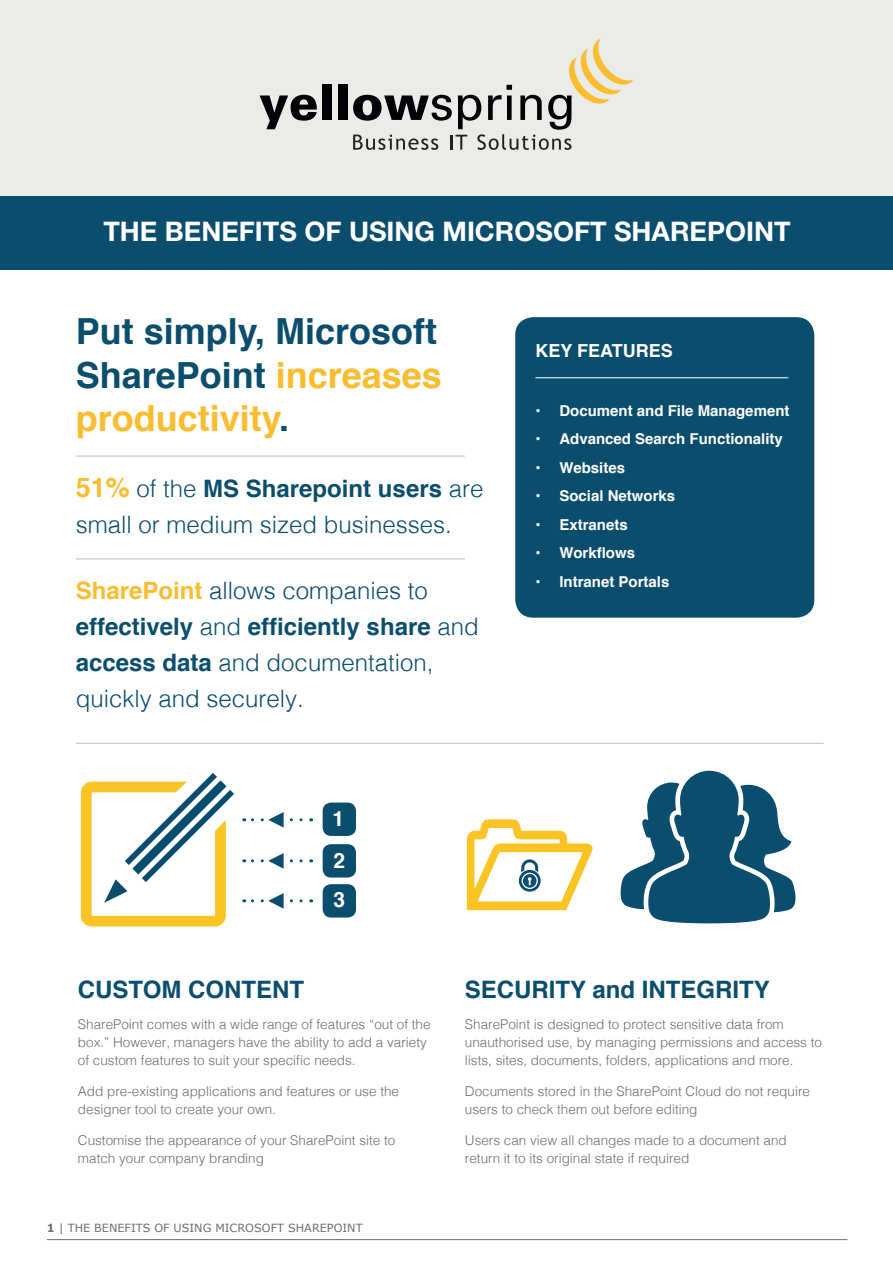
<style>
.page{position:relative;width:893px;height:1263px;background:#fff}
.page>*{position:absolute;margin:0;border:0;box-sizing:border-box;transform-origin:0 0}
.t1{font:700 36px/43.5px "Helvetica";color:#0b4d6d}
.t2{font:700 27px "Helvetica Neue LT Std";color:#fff}
.t3{font:300 24px/36px "Helvetica";color:#0b4d6d}
.t4{font:700 24px "Helvetica";color:#0b4d6d}
.t5{font:700 21px "Helvetica";color:#fff}
.t6{font:700 18px "Helvetica";color:#fff}
.t7{font:700 15px "Helvetica";color:#fff}
.t8{font:300 13.5px/18px "Helvetica";color:#6c6d70}
.t9{font:11.25px "Verdana";color:#6c6d70}
.s1{color:#f9bd2f}
.s2{font-weight:700;font-size:27px;color:#f9bd2f}
.s3{font-weight:700}
.s4{font-weight:700;color:#f9bd2f}
</style>
<div class="page">
<hr style="left:47px;top:1239px;width:800px;height:1px;background:#6c6d70">
<div style="left:1px;top:0;width:892px;height:263px;background:#eaece8"></div>
<div style="left:515px;top:317px;width:299px;height:301px;background:#0b4d6d;border-radius:18px"></div>
<div style="left:1px;top:196px;width:892px;height:73px;background:#0b4d6d"></div>
<hr style="left:535px;top:377px;width:253px;height:1px;background:#fff">
<hr style="left:76px;top:456px;width:389px;height:1px;background:#bcbdc0">
<hr style="left:76px;top:559px;width:389px;height:1px;background:#bcbdc0">
<div style="left:81px;top:782px;width:145px;height:144px;border:11px solid #fac424;border-radius:6px"></div>
<svg style="left:620px;top:771px;width:176px;height:152px"></svg>
<svg style="left:467px;top:819px;width:126px;height:91px"></svg>
<div style="left:323px;top:802px;width:33px;height:34px;background:#0b4d6d;border-radius:9px"></div>
<div style="left:323px;top:844px;width:33px;height:33px;background:#0b4d6d;border-radius:9px"></div>
<div style="left:323px;top:884px;width:33px;height:33px;background:#0b4d6d;border-radius:9px"></div>
<svg style="left:104px;top:742px;width:197px;height:167px"></svg>
<hr style="left:76px;top:743px;width:747px;height:1px;background:#bcbdc0">
<svg style="left:260px;top:95px;width:57px;height:34px"></svg>
<div style="left:322px;top:85px;width:9px;height:35px;background:#020106"></div>
<div style="left:338px;top:85px;width:10px;height:35px;background:#020106"></div>
<svg style="left:353px;top:39px;width:280px;height:111px"></svg>
<p class="t2" style="left:103px;top:215px;width:689px">THE BENEFITS OF USING MICROSOFT SHAREPOINT</p>
<p class="t1" style="left:76px;top:310px;width:368px">Put simply, Microsoft<br>SharePoint <span class="s1">increases productivity</span>.</p>
<p class="t3" style="left:76px;top:469px;width:409px"><span class="s2">51%</span> of the <span class="s3">MS Sharepoint users</span> are small or medium sized businesses.</p>
<p class="t3" style="left:76px;top:570px;width:404px"><span class="s4">SharePoint</span> allows companies to <span class="s3">effectively</span> and <span class="s3">efficiently share</span> and <span class="s3">access data</span> and documentation, quickly and securely.</p>
<p class="t5" style="left:333px;top:801px;width:13px">1</p>
<p class="t5" style="left:334px;top:843px;width:13px">2</p>
<p class="t5" style="left:334px;top:883px;width:13px">3</p>
<p class="t6" style="left:535px;top:336px;width:139px">KEY FEATURES</p>
<p class="t7" style="left:535px;top:398px;width:256px">• Document and File Management</p>
<p class="t7" style="left:535px;top:427px;width:249px">• Advanced Search Functionality</p>
<p class="t7" style="left:535px;top:455px;width:91px">• Websites</p>
<p class="t7" style="left:535px;top:484px;width:141px">• Social Networks</p>
<p class="t7" style="left:535px;top:512px;width:94px">• Extranets</p>
<p class="t7" style="left:535px;top:541px;width:101px">• Workflows</p>
<p class="t7" style="left:535px;top:569px;width:136px">• Intranet Portals</p>
<p class="t4" style="left:78px;top:970px;width:228px">CUSTOM CONTENT</p>
<p class="t8" style="left:78px;top:1014px;width:354px">SharePoint comes with a wide range of features “out of the box.” However, managers have the ability to add a variety of custom features to suit your specific needs.</p>
<p class="t8" style="left:78px;top:1081px;width:323px">Add pre-existing applications and features or use the designer tool to create your own.</p>
<p class="t8" style="left:78px;top:1130px;width:319px">Customise the appearance of your SharePoint site to match your company branding</p>
<p class="t9" style="left:47px;top:1221px;width:317px"><span class="s3">1</span> | THE BENEFITS OF USING MICROSOFT SHAREPOINT</p>
<p class="t4" style="left:465px;top:970px;width:306px">SECURITY and INTEGRITY</p>
<p class="t8" style="left:465px;top:1014px;width:359px">SharePoint is designed to protect sensitive data from unauthorised use, by managing permissions and access to lists, sites, documents, folders, applications and more.</p>
<p class="t8" style="left:465px;top:1081px;width:347px">Documents stored in the SharePoint Cloud do not require users to check them out before editing</p>
<p class="t8" style="left:465px;top:1130px;width:323px">Users can view all changes made to a document and return it to its original state if required</p>
</div>
